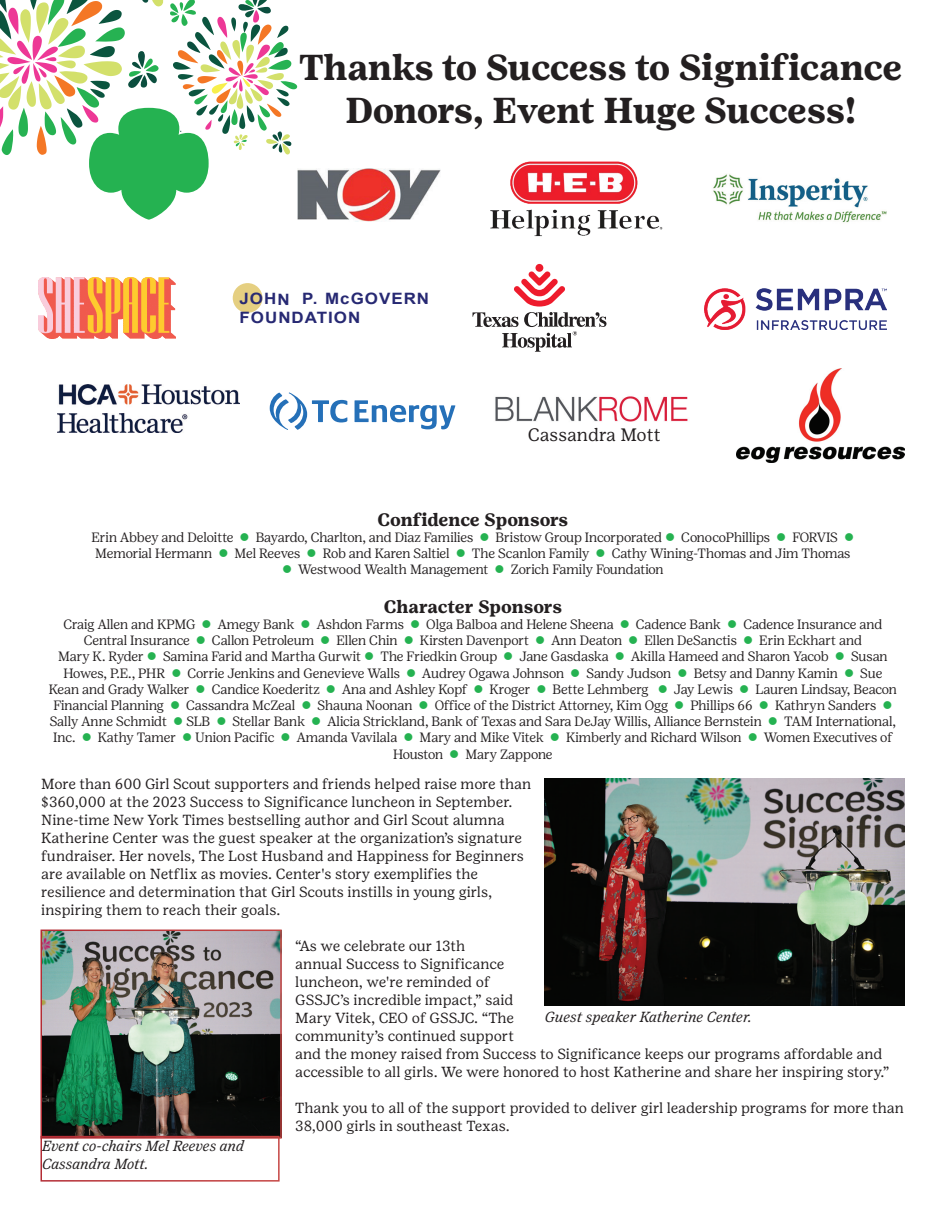
<style>
.page{position:relative;width:945px;height:1215px;background:#fff}
.page>*{position:absolute;margin:0;border:0;box-sizing:border-box;transform-origin:0 0}
.t1{font:700 36px/43.2px "Girl Scout Text";letter-spacing:-.02em;color:#231f20;text-align:center}
.t2{font:700 18px "Girl Scout Text";color:#231f20}
.t3{font:18px "Girl Scout Text";color:#231f20}
.t4{font:700 15.75px/18.8px "Arial";letter-spacing:.06em;color:#272973;scale:1.08 1}
.t5{font:14.7px/18px "Girl Scout Text";color:#231f20}
.t6{font:italic 14.7px/17.5px "Girl Scout Text";letter-spacing:-.01em;color:#231f20}
.t7{font:300 13.5px/16.2px "Girl Scout Display";color:#231f20}
.s1{color:#25b251}
</style>
<div class="page">
<img style="left:495px;top:396px;width:193px;height:26px">
<img style="left:737px;top:368px;width:167px;height:95px">
<img style="left:297px;top:168px;width:143px;height:54px">
<img style="left:713px;top:174px;width:173px;height:49px">
<img style="left:38px;top:277px;width:138px;height:61px">
<img style="left:57px;top:384px;width:183px;height:49px">
<img style="left:490px;top:161px;width:173px;height:76px">
<img style="left:705px;top:289px;width:181px;height:41px">
<div style="left:233px;top:283px;width:29px;height:30px;background:#e5cf81;border-radius:50%"></div>
<svg style="left:355px;top:400px;width:100px;height:29px"></svg>
<svg style="left:270px;top:392px;width:77px;height:38px"></svg>
<div style="left:535px;top:264px;width:8px;height:8px;background:#ee1b2c;border-radius:50%"></div>
<svg style="left:472px;top:271px;width:135px;height:81px"></svg>
<svg style="left:0;top:0;width:297px;height:220px"></svg>
<img style="left:545px;top:778px;width:359px;height:227px">
<img style="left:43px;top:933px;width:236px;height:203px">
<div style="left:40px;top:1136px;width:240px;height:46px;border:2px solid #fff"></div>
<h1 class="t1" style="left:299px;top:46px;width:605px">Thanks to Success to Significance<br>Donors, Event Huge Success!</h1>
<p class="t4" style="left:240px;top:290px;width:177px">JOHN P. McGOVERN<br>FOUNDATION</p>
<h2 class="t3" style="left:528px;top:424px;width:135px">Cassandra Mott</h2>
<h2 class="t2" style="left:377px;top:509px;width:192px">Confidence Sponsors</h2>
<p class="t7" style="left:91px;top:529px;width:764px">Erin Abbey and Deloitte <span class="s1">●</span> Bayardo, Charlton, and Diaz Families <span class="s1">●</span> Bristow Group Incorporated <span class="s1">●</span> ConocoPhillips <span class="s1">●</span> FORVIS <span class="s1">●<br></span>Memorial Hermann <span class="s1">●</span> Mel Reeves <span class="s1">●</span> Rob and Karen Saltiel <span class="s1">●</span> The Scanlon Family <span class="s1">●</span> Cathy Wining-Thomas and Jim Thomas</p>
<p class="t7" style="left:282px;top:561px;width:383px"><span class="s1">●</span> Westwood Wealth Management <span class="s1">●</span> Zorich Family Foundation</p>
<h2 class="t2" style="left:384px;top:596px;width:180px">Character Sponsors</h2>
<p class="t7" style="left:49px;top:616px;width:850px;text-align:center">Craig Allen and KPMG <span class="s1">●</span> Amegy Bank <span class="s1">●</span> Ashdon Farms <span class="s1">●</span> Olga Balboa and Helene Sheena <span class="s1">●</span> Cadence Bank <span class="s1">●</span> Cadence Insurance and Central Insurance <span class="s1">●</span> Callon Petroleum <span class="s1">●</span> Ellen Chin <span class="s1">●</span> Kirsten Davenport <span class="s1">●</span> Ann Deaton <span class="s1">●</span> Ellen DeSanctis <span class="s1">●</span> Erin Eckhart and<br>Mary K. Ryder <span class="s1">●</span> Samina Farid and Martha Gurwit <span class="s1">●</span> The Friedkin Group <span class="s1">●</span> Jane Gasdaska <span class="s1">●</span> Akilla Hameed and Sharon Yacob <span class="s1">●</span> Susan Howes, P.E., PHR <span class="s1">●</span> Corrie Jenkins and Genevieve Walls <span class="s1">●</span> Audrey Ogawa Johnson <span class="s1">●</span> Sandy Judson <span class="s1">●</span> Betsy and Danny Kamin <span class="s1">●</span> Sue Kean and Grady Walker <span class="s1">●</span> Candice Koederitz <span class="s1">●</span> Ana and Ashley Kopf <span class="s1">●</span> Kroger <span class="s1">●</span> Bette Lehmberg <span class="s1">●</span> Jay Lewis <span class="s1">●</span> Lauren Lindsay, Beacon Financial Planning <span class="s1">●</span> Cassandra McZeal <span class="s1">●</span> Shauna Noonan <span class="s1">●</span> Office of the District Attorney, Kim Ogg <span class="s1">●</span> Phillips 66 <span class="s1">●</span> Kathryn Sanders <span class="s1">● </span>Sally Anne Schmidt <span class="s1">●</span> SLB <span class="s1">●</span> Stellar Bank <span class="s1">●</span> Alicia Strickland, Bank of Texas and Sara DeJay Willis, Alliance Bernstein <span class="s1">●</span> TAM International, Inc. <span class="s1">●</span> Kathy Tamer <span class="s1">●</span> Union Pacific <span class="s1">●</span> Amanda Vavilala <span class="s1">●</span> Mary and Mike Vitek <span class="s1">●</span> Kimberly and Richard Wilson <span class="s1">●</span> Women Executives of Houston <span class="s1">●</span> Mary Zappone</p>
<p class="t5" style="left:41px;top:775px;width:491px">More than 600 Girl Scout supporters and friends helped raise more than $360,000 at the 2023 Success to Significance luncheon in September.<br>Nine-time New York Times bestselling author and Girl Scout alumna Katherine Center was the guest speaker at the organization’s signature fundraiser. Her novels, The Lost Husband and Happiness for Beginners are available on Netflix as movies. Center's story exemplifies the resilience and determination that Girl Scouts instills in young girls, inspiring them to reach their goals.</p>
<p class="t5" style="left:295px;top:937px;width:596px">“As we celebrate our 13th<br>annual Success to Significance<br>luncheon, we're reminded of<br>GSSJC’s incredible impact,” said<br>Mary Vitek, CEO of GSSJC. “The<br>community’s continued support<br>and the money raised from Success to Significance keeps our programs affordable and accessible to all girls. We were honored to host Katherine and share her inspiring story.”</p>
<p class="t5" style="left:295px;top:1099px;width:610px">Thank you to all of the support provided to deliver girl leadership programs for more than<br>38,000 girls in southeast Texas.</p>
<p class="t6" style="left:42px;top:1137px;width:204px">Event co-chairs Mel Reeves and<br>Cassandra Mott.</p>
<p class="t6" style="left:545px;top:1009px;width:209px">Guest speaker Katherine Center.</p>
</div>
